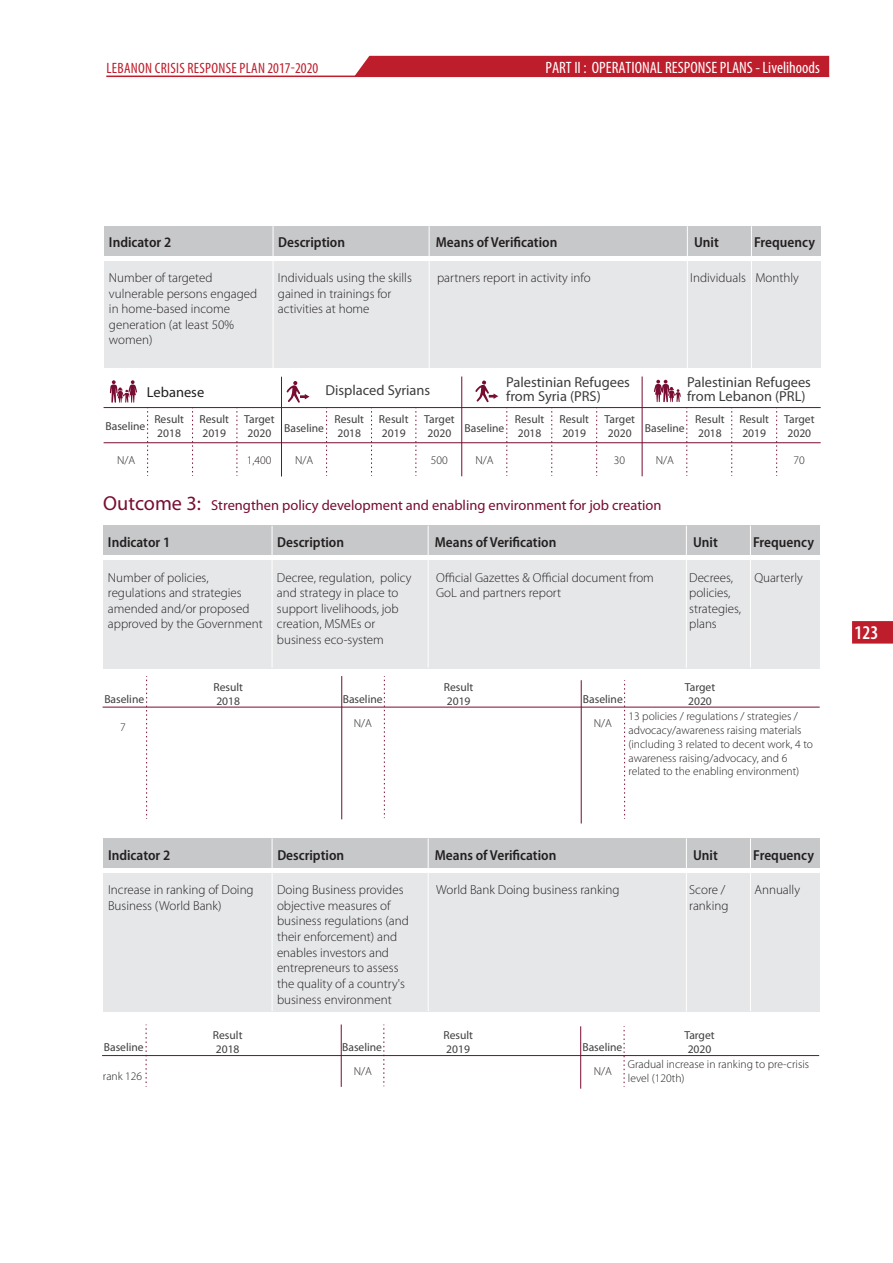
<style>
.page{position:relative;width:893px;height:1263px;background:#fff}
.page>*{position:absolute;margin:0;border:0;box-sizing:border-box;transform-origin:0 0}
.t1{font:600 condensed 19.5px "Myriad Pro";color:#fff}
.t2{font:condensed 16.5px "Myriad Pro";color:#fff}
.t3{font:condensed 15px "Myriad Pro";letter-spacing:.02em;color:#be1d2c}
.t4{font:600 semi-condensed 14.4px "Myriad Pro";color:#231f20}
.t5{font:14.4px/14.4px "Myriad Pro";color:#3e3e3f}
.t6{font:14.4px "Myriad Pro";color:#780c32}
.t7{font:14.4px "Myriad Pro";color:#231f20}
.t8{font:300 13.05px/15.6px "Myriad Pro";color:#231f20}
.t9{font:300 11.55px/14px "Myriad Pro";color:#231f20}
.t10{font:11.55px/14px "Myriad Pro";color:#3e3e3f}
.s1{font-size:20.25px}
.s2{font-weight:400;color:#3e3e3f}
</style>
<div class="page">
<div style="left:354px;top:56px;width:475px;height:20px;background:#be1d2c"></div>
<hr style="left:106px;top:76px;width:723px;height:1px;background:#be1d2c">
<div style="left:852px;top:621px;width:41px;height:23px;background:#be1d2c"></div>
<div style="left:104px;top:226px;width:717px;height:30px;background:#c7c8ca"></div>
<div style="left:104px;top:261px;width:717px;height:107px;background:#e6e7e9"></div>
<hr style="left:429px;top:226px;width:1px;height:142px;background:#fff">
<hr style="left:687px;top:226px;width:1px;height:142px;background:#fff">
<hr style="left:751px;top:226px;width:1px;height:142px;background:#fff">
<hr style="left:273px;top:226px;width:1px;height:142px;background:#fff">
<hr style="left:642px;top:376px;width:1px;height:100px;background:#780c32">
<hr style="left:461px;top:376px;width:1px;height:100px;background:#780c32">
<hr style="left:281px;top:377px;width:1px;height:99px;background:#780c32">
<hr style="left:104px;top:407px;width:717px;height:1px;background:#780c32">
<hr style="left:104px;top:442px;width:717px;height:1px;background:#780c32">
<svg style="left:147px;top:408px;width:1px;height:68px"></svg>
<svg style="left:192px;top:408px;width:1px;height:68px"></svg>
<svg style="left:237px;top:408px;width:1px;height:68px"></svg>
<svg style="left:326px;top:408px;width:1px;height:68px"></svg>
<svg style="left:371px;top:408px;width:1px;height:68px"></svg>
<svg style="left:416px;top:408px;width:1px;height:68px"></svg>
<svg style="left:507px;top:408px;width:1px;height:68px"></svg>
<svg style="left:551px;top:408px;width:1px;height:68px"></svg>
<svg style="left:596px;top:408px;width:1px;height:68px"></svg>
<svg style="left:686px;top:408px;width:1px;height:68px"></svg>
<svg style="left:731px;top:408px;width:1px;height:68px"></svg>
<svg style="left:776px;top:408px;width:1px;height:68px"></svg>
<svg style="left:110px;top:380px;width:27px;height:23px"></svg>
<svg style="left:287px;top:381px;width:22px;height:22px"></svg>
<div style="left:103px;top:526px;width:717px;height:29px;background:#c7c8ca"></div>
<div style="left:103px;top:561px;width:717px;height:108px;background:#e6e7e9"></div>
<hr style="left:428px;top:526px;width:1px;height:141px;background:#fff">
<hr style="left:686px;top:526px;width:1px;height:142px;background:#fff">
<hr style="left:750px;top:526px;width:1px;height:141px;background:#fff">
<hr style="left:272px;top:526px;width:1px;height:141px;background:#fff">
<div style="left:103px;top:838px;width:717px;height:30px;background:#c7c8ca"></div>
<div style="left:103px;top:873px;width:717px;height:139px;background:#e6e7e9"></div>
<hr style="left:428px;top:838px;width:1px;height:173px;background:#fff">
<hr style="left:686px;top:838px;width:1px;height:174px;background:#fff">
<hr style="left:750px;top:838px;width:1px;height:173px;background:#fff">
<hr style="left:272px;top:838px;width:1px;height:173px;background:#fff">
<hr style="left:581px;top:680px;width:1px;height:143px;background:#780c32">
<hr style="left:341px;top:676px;width:1px;height:143px;background:#780c32">
<hr style="left:103px;top:707px;width:717px;height:1px;background:#780c32">
<svg style="left:146px;top:676px;width:1px;height:143px"></svg>
<svg style="left:384px;top:676px;width:1px;height:142px"></svg>
<svg style="left:624px;top:680px;width:1px;height:139px"></svg>
<hr style="left:580px;top:1026px;width:1px;height:63px;background:#780c32">
<hr style="left:341px;top:1024px;width:1px;height:63px;background:#780c32">
<hr style="left:102px;top:1055px;width:717px;height:1px;background:#780c32">
<svg style="left:146px;top:1024px;width:1px;height:63px"></svg>
<svg style="left:384px;top:1024px;width:1px;height:62px"></svg>
<svg style="left:624px;top:1026px;width:1px;height:61px"></svg>
<svg style="left:475px;top:380px;width:23px;height:22px"></svg>
<svg style="left:654px;top:380px;width:27px;height:22px"></svg>
<p class="t3" style="left:106px;top:60px;width:213px">LEBANON CRISIS RESPONSE PLAN 2017-2020</p>
<p class="t2" style="left:545px;top:58px;width:276px">PART II : OPERATIONAL RESPONSE PLANS - Livelihoods</p>
<p class="t4" style="left:109px;top:235px;width:64px">Indicator 2</p>
<p class="t4" style="left:278px;top:235px;width:68px">Description</p>
<p class="t4" style="left:436px;top:235px;width:123px">Means of Verification</p>
<p class="t4" style="left:694px;top:235px;width:26px">Unit</p>
<p class="t4" style="left:754px;top:235px;width:62px">Frequency</p>
<p class="t8" style="left:109px;top:270px;width:150px">Number of targeted vulnerable persons engaged in home-based income generation (at least 50% women)</p>
<p class="t8" style="left:278px;top:270px;width:135px">Individuals using the skills gained in trainings for activities at home</p>
<p class="t8" style="left:437px;top:270px;width:155px">partners report in activity info</p>
<p class="t8" style="left:690px;top:270px;width:110px">Individuals Monthly</p>
<p class="t5" style="left:325px;top:383px;width:106px">Displaced Syrians</p>
<p class="t5" style="left:506px;top:375px;width:125px">Palestinian Refugees from Syria (PRS)</p>
<p class="t5" style="left:687px;top:375px;width:125px">Palestinian Refugees from Lebanon (PRL)</p>
<p class="t7" style="left:147px;top:384px;width:59px">Lebanese</p>
<p class="t10" style="left:645px;top:421px;width:41px">Baseline</p>
<p class="t10" style="left:695px;top:412px;width:31px">Result<br>2018</p>
<p class="t10" style="left:784px;top:412px;width:32px">Target<br>2020</p>
<p class="t9" style="left:656px;top:453px;width:20px">N/A</p>
<p class="t9" style="left:793px;top:453px;width:13px">70</p>
<p class="t6" style="left:103px;top:497px;width:560px"><span class="s1">Outcome 3:</span> Strengthen policy development and enabling environment for job creation</p>
<p class="t4" style="left:108px;top:534px;width:64px">Indicator 1</p>
<p class="t4" style="left:277px;top:534px;width:68px">Description</p>
<p class="t4" style="left:435px;top:534px;width:123px">Means of Verification</p>
<p class="t4" style="left:693px;top:534px;width:26px">Unit</p>
<p class="t4" style="left:753px;top:534px;width:62px">Frequency</p>
<p class="t8" style="left:108px;top:570px;width:156px">Number of policies, regulations and strategies amended and/or proposed approved by the Government</p>
<p class="t8" style="left:277px;top:570px;width:136px">Decree, regulation, policy and strategy in place to support livelihoods, job creation, MSMEs or business eco-system</p>
<p class="t8" style="left:436px;top:570px;width:219px">Official Gazettes &amp; Official document from<br>GoL and partners report</p>
<p class="t8" style="left:689px;top:570px;width:53px">Decrees, policies, strategies, plans</p>
<p class="t8" style="left:754px;top:570px;width:50px">Quarterly</p>
<p class="t10" style="left:284px;top:421px;width:41px">Baseline</p>
<p class="t10" style="left:334px;top:412px;width:31px">Result<br>2018</p>
<p class="t10" style="left:424px;top:412px;width:32px">Target<br>2020</p>
<p class="t9" style="left:295px;top:453px;width:20px">N/A</p>
<p class="t9" style="left:431px;top:454px;width:18px">500</p>
<p class="t10" style="left:106px;top:419px;width:41px">Baseline</p>
<p class="t10" style="left:154px;top:412px;width:31px">Result<br>2018</p>
<p class="t10" style="left:199px;top:412px;width:31px">Result<br>2019</p>
<p class="t10" style="left:379px;top:412px;width:31px">Result<br>2019</p>
<p class="t10" style="left:559px;top:412px;width:31px">Result<br>2019</p>
<p class="t10" style="left:739px;top:412px;width:31px">Result<br>2019</p>
<p class="t10" style="left:464px;top:421px;width:41px">Baseline</p>
<p class="t10" style="left:515px;top:412px;width:31px">Result<br>2018</p>
<p class="t10" style="left:605px;top:412px;width:32px">Target<br>2020</p>
<p class="t9" style="left:475px;top:453px;width:20px">N/A</p>
<p class="t9" style="left:614px;top:453px;width:13px">30</p>
<p class="t10" style="left:244px;top:412px;width:32px">Target<br>2020</p>
<p class="t9" style="left:117px;top:453px;width:20px">N/A</p>
<p class="t9" style="left:247px;top:453px;width:26px">1,400</p>
<p class="t10" style="left:104px;top:692px;width:41px">Baseline</p>
<p class="t10" style="left:213px;top:680px;width:31px">Result<br>2018</p>
<p class="t10" style="left:343px;top:692px;width:41px">Baseline</p>
<p class="t10" style="left:444px;top:680px;width:31px">Result<br>2019</p>
<p class="t10" style="left:685px;top:680px;width:32px">Target</p>
<p class="t10" style="left:583px;top:692px;width:41px">Baseline</p>
<p class="t9" style="left:628px;top:694px;width:171px;line-height:15px;text-indent:60px"><span class="s2">2020<br></span>13 policies / regulations / strategies /</p>
<p class="t9" style="left:628px;top:723px;width:186px">advocacy/awareness raising materials (including 3 related to decent work, 4 to awareness raising/advocacy, and 6 related to the enabling environment)</p>
<p class="t9" style="left:120px;top:721px;width:7px">7</p>
<p class="t9" style="left:354px;top:716px;width:20px">N/A</p>
<p class="t9" style="left:594px;top:716px;width:20px">N/A</p>
<p class="t4" style="left:108px;top:847px;width:64px">Indicator 2</p>
<p class="t4" style="left:277px;top:847px;width:68px">Description</p>
<p class="t4" style="left:435px;top:847px;width:123px">Means of Verification</p>
<p class="t4" style="left:693px;top:847px;width:26px">Unit</p>
<p class="t4" style="left:753px;top:847px;width:62px">Frequency</p>
<p class="t8" style="left:108px;top:882px;width:147px">Increase in ranking of Doing<br>Business (World Bank)</p>
<p class="t8" style="left:277px;top:882px;width:133px">Doing Business provides objective measures of business regulations (and their enforcement) and enables investors and entrepreneurs to assess the quality of a country's business environment</p>
<p class="t8" style="left:436px;top:882px;width:185px">World Bank Doing business ranking</p>
<p class="t8" style="left:689px;top:882px;width:41px">Score / ranking</p>
<p class="t8" style="left:754px;top:882px;width:47px">Annually</p>
<p class="t10" style="left:104px;top:1041px;width:41px">Baseline</p>
<p class="t10" style="left:213px;top:1029px;width:31px">Result<br>2018</p>
<p class="t10" style="left:342px;top:1041px;width:41px">Baseline</p>
<p class="t10" style="left:443px;top:1029px;width:31px">Result<br>2019</p>
<p class="t10" style="left:684px;top:1029px;width:32px">Target</p>
<p class="t10" style="left:582px;top:1041px;width:41px">Baseline</p>
<p class="t9" style="left:628px;top:1042px;width:183px;line-height:15px;text-indent:60px"><span class="s2">2020<br></span>Gradual increase in ranking to pre-crisis</p>
<p class="t9" style="left:628px;top:1071px;width:58px">level (120th)</p>
<p class="t9" style="left:354px;top:1064px;width:20px">N/A</p>
<p class="t9" style="left:594px;top:1064px;width:20px">N/A</p>
<p class="t9" style="left:103px;top:1069px;width:41px">rank 126</p>
<h1 class="t1" style="left:855px;top:622px;width:25px">123</h1>
</div>
